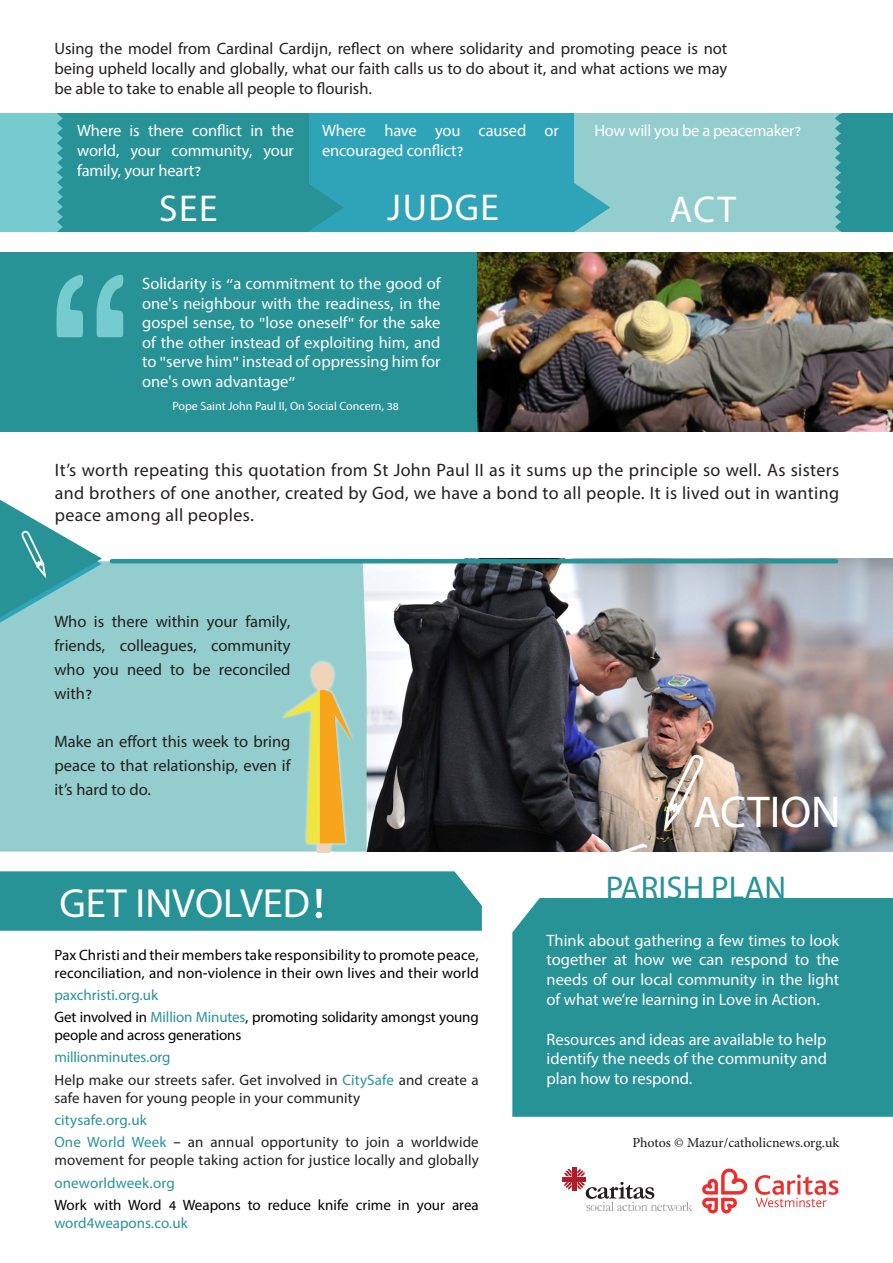
<style>
.page{position:relative;width:893px;height:1263px;background:#fff}
.page>*{position:absolute;margin:0;border:0;box-sizing:border-box;transform-origin:0 0}
.t1{font:52.35px "Myriad Hebrew";color:#fff}
.t2{font:44.7px "Myriad Hebrew";color:#fff}
.t3{font:40.8px "Myriad Hebrew";color:#fff}
.t4{font:37.5px "Myriad Hebrew";letter-spacing:.04em;color:#fff}
.t5{font:33px "Myriad Hebrew";color:#289397}
.t6{font:18px/22.5px "Myriad Hebrew";letter-spacing:.02em;color:#231f20;text-align:justify}
.t7{font:16.5px/19.8px "Myriad Hebrew";color:#fff;text-align:justify}
.t8{font:16.5px/24px "Myriad Hebrew";color:#231f20;text-align:justify}
.t9{font:16.5px "Myriad Hebrew";letter-spacing:-.02em;color:#fff}
.t10{font:15px/18px "Myriad Hebrew";color:#000}
.t11{font:15px/18px "Myriad Hebrew";letter-spacing:.01em;color:#231f20}
.t12{font:15px "Myriad Hebrew";color:#289397}
.t13{font:13.5px "Adobe Hebrew";color:#231f20}
.t14{font:12px "Myriad Hebrew";color:#fff}
.s1{color:#289397}
</style>
<div class="page">
<img style="left:367px;top:559px;width:526px;height:292px">
<div style="left:0;top:561px;width:367px;height:290px;background:#93cdcd"></div>
<div style="left:0;top:252px;width:477px;height:180px;background:#289397"></div>
<div style="left:0;top:871px;width:482px;height:60px;background:#289397"></div>
<div style="left:43px;top:113px;width:266px;height:119px;background:#289397"></div>
<div style="left:309px;top:113px;width:265px;height:119px;background:#2fa4b9"></div>
<div style="left:574px;top:113px;width:266px;height:119px;background:#93cdcd"></div>
<svg style="left:57px;top:113px;width:6px;height:119px"></svg>
<div style="left:0;top:113px;width:57px;height:119px;background:#75cbcd"></div>
<svg style="left:309px;top:184px;width:35px;height:47px"></svg>
<svg style="left:574px;top:183px;width:36px;height:49px"></svg>
<svg style="left:835px;top:113px;width:6px;height:119px"></svg>
<div style="left:841px;top:113px;width:52px;height:119px;background:#289397"></div>
<svg style="left:662px;top:754px;width:46px;height:77px;background:#b3a091"></svg>
<div style="left:512px;top:898px;width:381px;height:219px;background:#289397"></div>
<svg style="left:96px;top:275px;width:28px;height:62px"></svg>
<svg style="left:56px;top:275px;width:27px;height:62px"></svg>
<svg style="left:0;top:500px;width:102px;height:123px"></svg>
<hr style="left:112px;top:559px;width:724px;height:4px;background:#289397">
<img style="left:477px;top:252px;width:416px;height:180px">
<div style="left:280px;top:659px;width:76px;height:197px;background:#fff;opacity:.75"></div>
<div style="left:317px;top:835px;width:13px;height:17px;background:#f0d4ba"></div>
<svg style="left:282px;top:662px;width:71px;height:181px;background:#bdc78f"></svg>
<svg style="left:702px;top:1168px;width:46px;height:46px"></svg>
<svg style="left:755px;top:1174px;width:84px;height:33px"></svg>
<div style="left:572px;top:1167px;width:5px;height:24px;background:#ae1e2a"></div>
<hr style="left:563px;top:1177px;width:23px;height:4px;background:#ae1e2a">
<svg style="left:564px;top:1168px;width:21px;height:8px"></svg>
<svg style="left:564px;top:1182px;width:128px;height:29px"></svg>
<p class="t8" style="left:54px;top:40px;width:674px;line-height:19.8px">Using the model from Cardinal Cardijn, reflect on where solidarity and promoting peace is not being upheld locally and globally, what our faith calls us to do about it, and what actions we may be able to take to enable all people to flourish.</p>
<p class="t7" style="left:322px;top:122px;width:238px">Where have you caused or encouraged conflict?</p>
<p class="t9" style="left:594px;top:121px;width:209px">How will you be a peacemaker?</p>
<p class="t7" style="left:77px;top:122px;width:218px">Where is there conflict in the world, your community, your family, your heart?</p>
<p class="t4" style="left:159px;top:188px;width:60px">SEE</p>
<p class="t4" style="left:387px;top:186px;width:113px">JUDGE</p>
<p class="t4" style="left:669px;top:189px;width:68px">ACT</p>
<p class="t7" style="left:142px;top:275px;width:300px">Solidarity is “a commitment to the good of one's neighbour with the readiness, in the gospel sense, to "lose oneself" for the sake of the other instead of exploiting him, and to "serve him" instead of oppressing him for one's own advantage”</p>
<p class="t14" style="left:172px;top:399px;width:228px">Pope Saint John Paul II, On Social Concern, 38</p>
<p class="t6" style="left:55px;top:460px;width:786px">It’s worth repeating this quotation from St John Paul II as it sums up the principle so well. As sisters and brothers of one another, created by God, we have a bond to all people. It is lived out in wanting peace among all peoples.</p>
<p class="t8" style="left:54px;top:610px;width:238px">Who is there within your family, friends, colleagues, community who you need to be reconciled with?</p>
<p class="t8" style="left:54px;top:730px;width:238px">Make an effort this week to bring peace to that relationship, even if it’s hard to do.</p>
<p class="t3" style="left:59px;top:881px;width:252px">GET INVOLVED</p>
<p class="t1" style="left:311px;top:871px;width:15px">!</p>
<p class="t10" style="left:54px;top:946px;width:426px">Pax Christi and their members take responsibility to promote peace, reconciliation, and non-violence in their own lives and their world</p>
<p class="t12" style="left:54px;top:987px;width:105px">paxchristi.org.uk</p>
<p class="t10" style="left:54px;top:1009px;width:426px">Get involved in <span class="s1">Million Minutes</span>, promoting solidarity amongst young people and across generations</p>
<p class="t12" style="left:54px;top:1049px;width:118px">millionminutes.org</p>
<p class="t11" style="left:54px;top:1071px;width:426px">Help make our streets safer. Get involved in <span class="s1">CitySafe</span> and create a safe haven for young people in your community</p>
<p class="t12" style="left:54px;top:1112px;width:94px">citysafe.org.uk</p>
<p class="t11" style="left:54px;top:1134px;width:426px"><span class="s1">One World Week</span> – an annual opportunity to join a worldwide movement for people taking action for justice locally and globally</p>
<p class="t12" style="left:54px;top:1174px;width:122px">oneworldweek.org</p>
<p class="t10" style="left:54px;top:1196px;width:426px">Work with Word 4 Weapons to reduce knife crime in your area <span class="s1">word4weapons.co.uk</span></p>
<p class="t2" style="left:694px;top:787px;width:149px">ACTION</p>
<p class="t5" style="left:606px;top:870px;width:182px">PARISH PLAN</p>
<p class="t7" style="left:547px;top:931px;width:294px">Think about gathering a few times to look together at how we can respond to the needs of our local community in the light of what we’re learning in Love in Action.</p>
<p class="t7" style="left:547px;top:1030px;width:282px">Resources and ideas are available to help</p>
<p class="t7" style="left:547px;top:1050px;width:282px">identify the needs of the community and</p>
<p class="t7" style="left:547px;top:1070px;width:148px">plan how to respond.</p>
<p class="t13" style="left:632px;top:1134px;width:208px">Photos © Mazur/catholicnews.org.uk</p>
</div>
